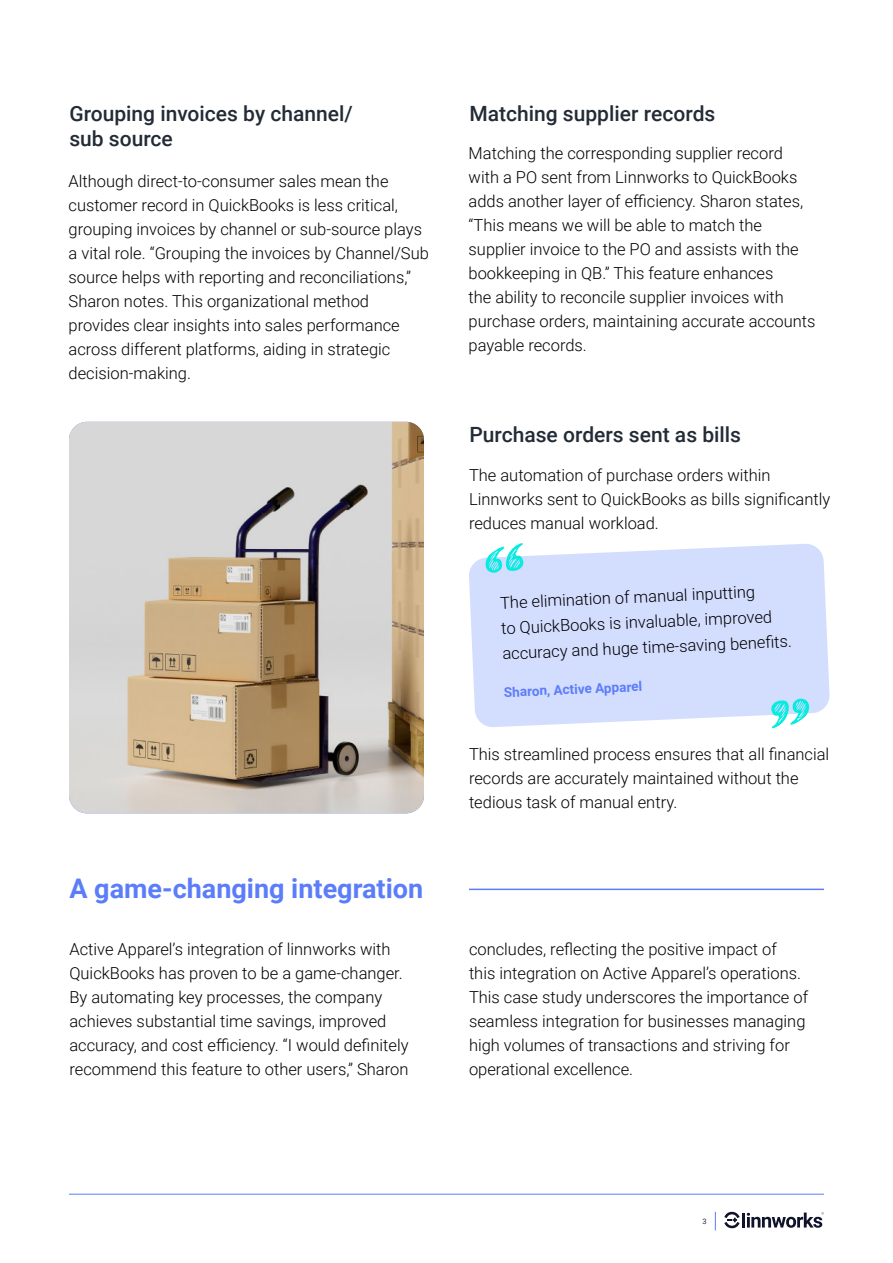
<style>
.page{position:relative;width:893px;height:1263px;background:#fff}
.page>*{position:absolute;margin:0;border:0;box-sizing:border-box;transform-origin:0 0}
.t1{font:700 27px "Roboto";color:#5c7dfa}
.t2{font:500 21px/25.2px "Roboto";color:#222b36}
.t3{font:300 16.5px/24px "Roboto";color:#000}
.t4{font:700 13.5px "Roboto";color:#5c7dfa}
.t5{font:7.5px "Roboto";color:#212b36}
</style>
<div class="page">
<svg style="left:715px;top:1212px;width:1px;height:18px"></svg>
<svg style="left:724px;top:1211px;width:16px;height:18px"></svg>
<hr style="left:742px;top:1212px;width:3px;height:15px;background:#11132b">
<svg style="left:747px;top:1212px;width:77px;height:16px"></svg>
<hr style="left:69px;top:1194px;width:755px;height:1px;background:#5c7dfa">
<img style="left:69px;top:422px;width:355px;height:391px">
<svg style="left:469px;top:544px;width:361px;height:183px;background:#d6dffe"></svg>
<svg style="left:484px;top:543px;width:40px;height:30px"></svg>
<svg style="left:771px;top:699px;width:40px;height:29px"></svg>
<hr style="left:469px;top:888px;width:355px;height:2px;background:#5c7dfa">
<p class="t2" style="left:69px;top:103px;width:285px">Grouping invoices by channel/ sub source</p>
<p class="t3" style="left:69px;top:168px;width:362px">Although direct-to-consumer sales mean the customer record in QuickBooks is less critical, grouping invoices by channel or sub-source plays a vital role. “Grouping the invoices by Channel/Sub source helps with reporting and reconciliations,” Sharon notes. This organizational method provides clear insights into sales performance across different platforms, aiding in strategic decision-making.</p>
<h1 class="t1" style="left:69px;top:878px;width:355px">A game-changing integration</h1>
<p class="t2" style="left:469px;top:103px;width:247px">Matching supplier records</p>
<p class="t3" style="left:469px;top:140px;width:349px">Matching the corresponding supplier record with a PO sent from Linnworks to QuickBooks adds another layer of efficiency. Sharon states, “This means we will be able to match the supplier invoice to the PO and assists with the bookkeeping in QB.” This feature enhances<br>the ability to reconcile supplier invoices with purchase orders, maintaining accurate accounts payable records.</p>
<p class="t2" style="left:469px;top:424px;width:273px">Purchase orders sent as bills</p>
<p class="t3" style="left:469px;top:462px;width:363px">The automation of purchase orders within<br>Linnworks sent to QuickBooks as bills significantly reduces manual workload.</p>
<p class="t3" style="left:500px;top:590px;width:292px;line-height:25.3px;rotate:-2deg">The elimination of manual inputting<br>to QuickBooks is invaluable, improved accuracy and huge time-saving benefi ts.</p>
<p class="t4" style="left:504px;top:687px;width:140px;rotate:-3deg">Sharon, Active Apparel</p>
<p class="t3" style="left:469px;top:741px;width:362px">This streamlined process ensures that all financial records are accurately maintained without the tedious task of manual entry.</p>
<p class="t3" style="left:69px;top:936px;width:341px">Active Apparel’s integration of linnworks with QuickBooks has proven to be a game-changer.<br>By automating key processes, the company achieves substantial time savings, improved accuracy, and cost efficiency. “I would definitely recommend this feature to other users,” Sharon</p>
<p class="t3" style="left:469px;top:936px;width:341px">concludes, reflecting the positive impact of<br>this integration on Active Apparel’s operations.<br>This case study underscores the importance of seamless integration for businesses managing high volumes of transactions and striving for operational excellence.</p>
<p class="t5" style="left:702px;top:1218px;width:6px">3</p>
</div>
